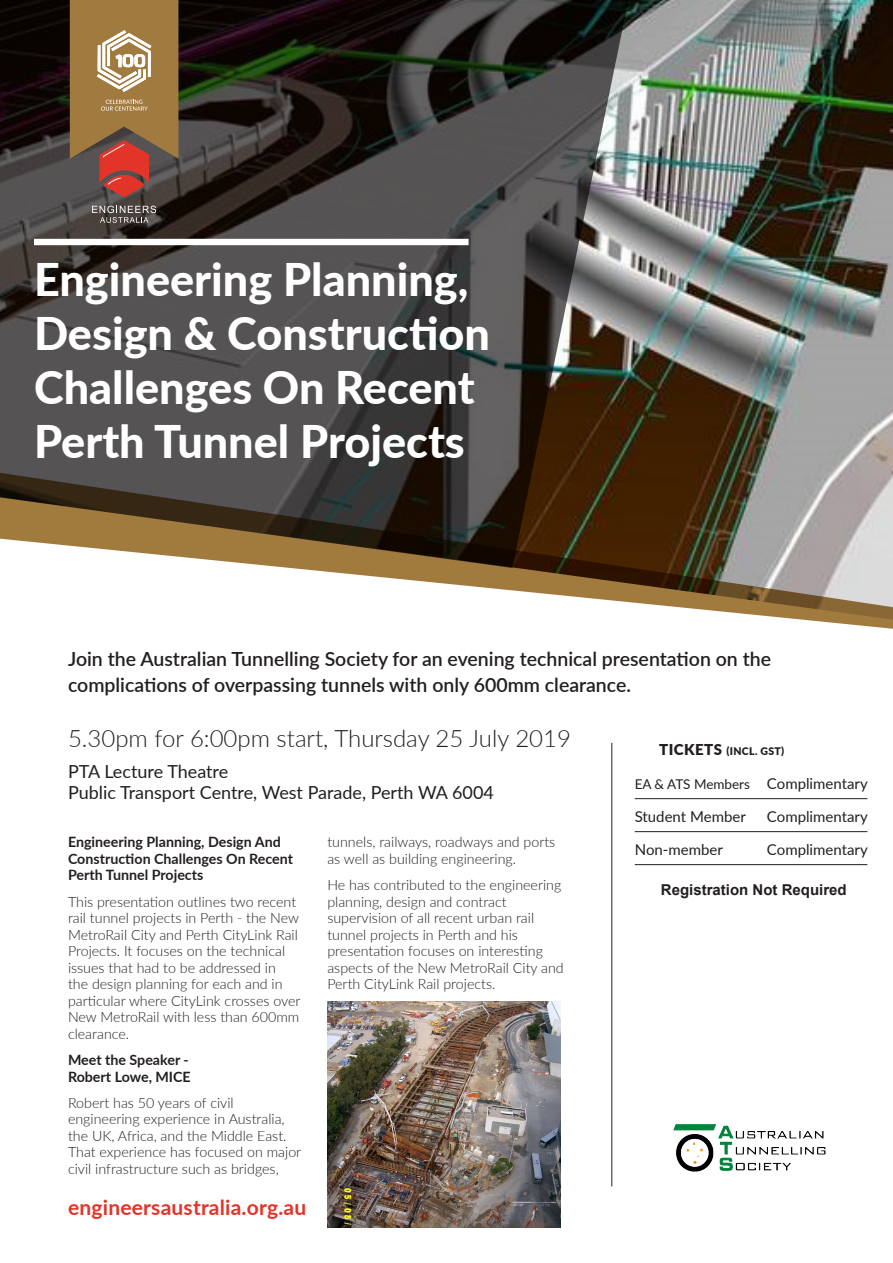
<style>
.page{position:relative;width:893px;height:1263px;background:#fff}
.page>*{position:absolute;margin:0;border:0;box-sizing:border-box;transform-origin:0 0}
.t1{font:800 45px/54px "Lato";color:#fff}
.Date{font:300 24px "Lato";color:#231f20}
.URL{font:700 21px "Lato";letter-spacing:.01em;color:#e23429}
.t2{font:600 19.5px/25.5px "Lato";color:#231f20}
.Location{font:18px "Lato";color:#231f20}
.Details_list{font:15px "Lato";color:#231f20}
.t3{font:700 15px "Arial";color:#221e1f}
.body{font:300 14.25px/16.5px "Lato";color:#231f20}
.body-2{font:700 14.25px/16.5px "Lato";color:#231f20}
.Details_list-2{font:13.5px "Lato";color:#231f20}
.Sponsored_by{font:900 10.5px "Lato";letter-spacing:.03em;color:#231f20}
.s1{font-size:15px}
</style>
<div class="page">
<img style="left:633px;top:0;width:260px;height:467px">
<svg style="left:0;top:0;width:633px;height:467px;background:#44413f"></svg>
<div style="left:34px;top:239px;width:435px;height:6px;background:#fff"></div>
<svg style="left:0;top:467px;width:893px;height:162px"></svg>
<hr style="left:612px;top:743px;width:1px;height:443px;background:#231f20">
<hr style="left:635px;top:798px;width:232px;height:1px;background:#231f20">
<hr style="left:635px;top:831px;width:232px;height:1px;background:#231f20">
<hr style="left:635px;top:864px;width:232px;height:1px;background:#231f20">
<svg style="left:92px;top:206px;width:64px;height:17px"></svg>
<svg style="left:70px;top:0;width:108px;height:197px;background:#9e754e"></svg>
<img style="left:673px;top:1124px;width:153px;height:48px">
<img style="left:327px;top:1001px;width:234px;height:226px">
<h1 class="t1" style="left:34px;top:251px;width:457px">Engineering Planning,<br>Design &amp; Construction<br>Challenges On Recent<br>Perth Tunnel Projects</h1>
<h3 class="t2" style="left:68px;top:645px;width:705px">Join the Australian Tunnelling Society for an evening technical presentation on the complications of overpassing tunnels with only 600mm clearance.</h3>
<p class="Date" style="left:68px;top:722px;width:504px">5.30pm for 6:00pm start, Thursday 25 July 2019</p>
<p class="Location" style="left:68px;top:759px;width:162px">PTA Lecture Theatre</p>
<p class="Location" style="left:68px;top:780px;width:427px">Public Transport Centre, West Parade, Perth WA 6004</p>
<p class="Sponsored_by" style="left:659px;top:743px;width:127px"><span class="s1">TICKETS</span> (INCL. GST)</p>
<p class="Details_list-2" style="left:635px;top:775px;width:234px">EA &amp; ATS Members <span class="s1">Complimentary</span></p>
<p class="Details_list" style="left:635px;top:806px;width:113px">Student Member</p>
<p class="Details_list" style="left:767px;top:806px;width:102px">Complimentary</p>
<p class="Details_list" style="left:635px;top:839px;width:90px">Non-member</p>
<p class="Details_list" style="left:767px;top:839px;width:102px">Complimentary</p>
<p class="t3" style="left:661px;top:879px;width:187px">Registration Not Required</p>
<p class="body-2" style="left:68px;top:833px;width:227px">Engineering Planning, Design And<br>Construction Challenges On Recent<br>Perth Tunnel Projects</p>
<p class="body" style="left:68px;top:893px;width:234px">This presentation outlines two recent rail tunnel projects in Perth - the New MetroRail City and Perth CityLink Rail Projects. It focuses on the technical issues that had to be addressed in<br>the design planning for each and in particular where CityLink crosses over New MetroRail with less than 600mm clearance.</p>
<p class="body-2" style="left:68px;top:1051px;width:124px">Meet the Speaker -<br>Robert Lowe, MICE</p>
<p class="body" style="left:68px;top:1094px;width:235px">Robert has 50 years of civil engineering experience in Australia, the UK, Africa, and the Middle East.<br>That experience has focused on major civil infrastructure such as bridges,</p>
<p class="body" style="left:327px;top:833px;width:229px">tunnels, railways, roadways and ports as well as building engineering.</p>
<p class="body" style="left:327px;top:876px;width:238px">He has contributed to the engineering planning, design and contract supervision of all recent urban rail tunnel projects in Perth and his presentation focuses on interesting aspects of the New MetroRail City and Perth CityLink Rail projects.</p>
<p class="URL" style="left:68px;top:1192px;width:240px">engineersaustralia.org.au</p>
</div>
